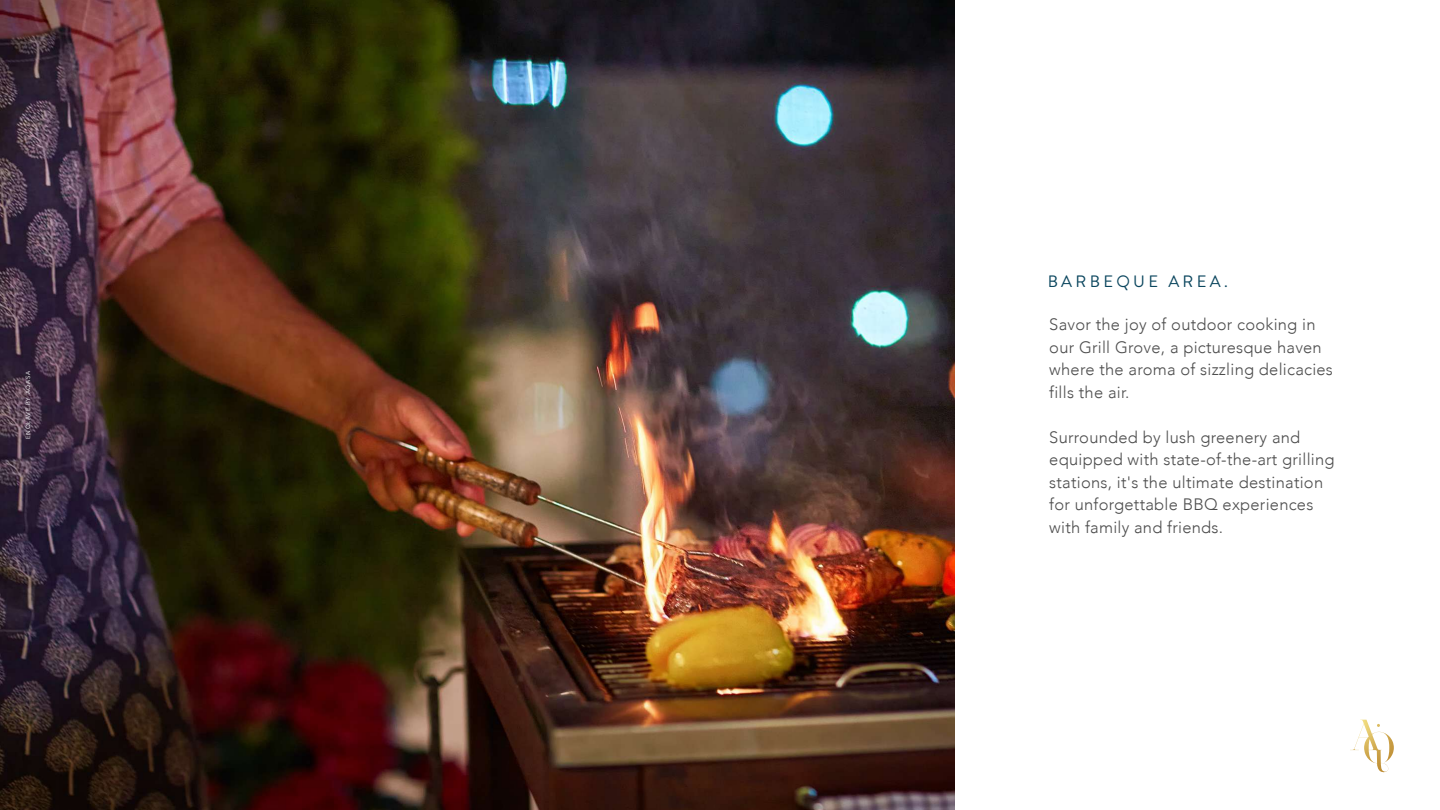
<style>
.page{position:relative;width:1440px;height:810px;background:#fff}
.page>*{position:absolute;margin:0;border:0;box-sizing:border-box;transform-origin:0 0}
.t1{font:300 16.5px/22.5px "Avenir";letter-spacing:.015em;color:#4d4d4d}
.t2{font:16.5px "Brandon Grotesque";letter-spacing:.2em;color:#0b465e}
.t3{font:6px "Avenir";letter-spacing:.1em;color:#fff}
</style>
<div class="page">
<img style="left:0;top:0;width:955px;height:810px">
<svg style="left:1350px;top:720px;width:44px;height:53px"></svg>
<p class="t3" style="left:24px;top:439px;width:69px;rotate:-90deg">ENQLAVE BY AQASA</p>
<p class="t2" style="left:1048px;top:270px;width:182px">BARBEQUE AREA.</p>
<p class="t1" style="left:1049px;top:314px;width:285px">Savor the joy of outdoor cooking in our Grill Grove, a picturesque haven where the aroma of sizzling delicacies fills the air.</p>
<p class="t1" style="left:1049px;top:426px;width:287px">Surrounded by lush greenery and equipped with state-of-the-art grilling stations, it's the ultimate destination for unforgettable BBQ experiences with family and friends.</p>
</div>
